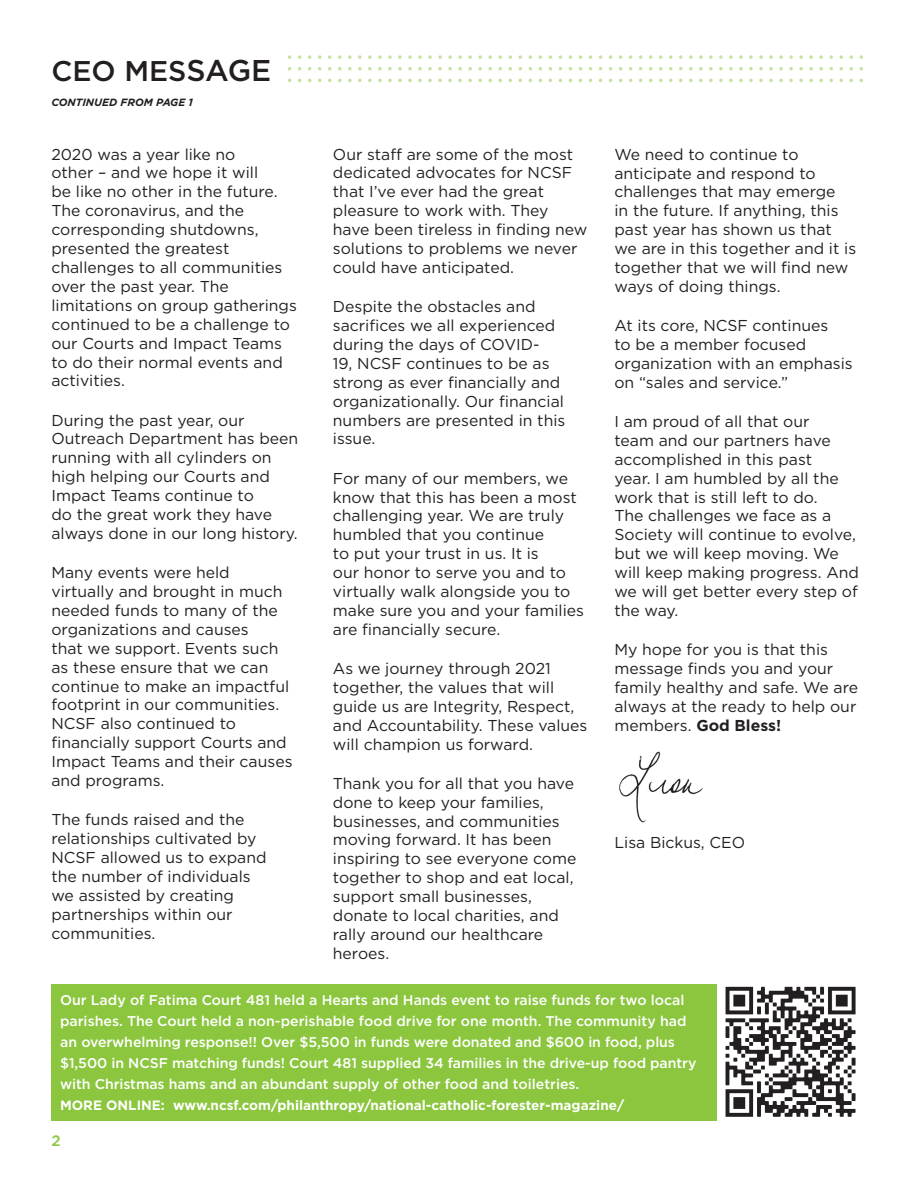
<style>
.page{position:relative;width:918px;height:1186px;background:#fff}
.page>*{position:absolute;margin:0;border:0;box-sizing:border-box;transform-origin:0 0}
.t1{font:500 28.5px "Gotham";color:#231f20}
.t2{font:15.75px/18.9px "Gotham";color:#231f20}
.t3{font:500 15px "Gotham";color:#8bc63e}
.t4{font:500 14.1px/21px "Gotham";letter-spacing:-.005em;color:#fff}
.t5{font:700 13.5px "Gotham";color:#fff}
.t6{font:italic 700 10.5px "Gotham";color:#231f20}
.s1{font-size:30px}
.s2{font-weight:700}
</style>
<div class="page">
<svg style="left:689px;top:55px;width:3px;height:4px"></svg>
<svg style="left:659px;top:55px;width:3px;height:4px"></svg>
<svg style="left:649px;top:55px;width:3px;height:4px"></svg>
<svg style="left:679px;top:55px;width:3px;height:4px"></svg>
<svg style="left:669px;top:55px;width:3px;height:4px"></svg>
<svg style="left:619px;top:55px;width:3px;height:4px"></svg>
<svg style="left:608px;top:55px;width:4px;height:4px"></svg>
<svg style="left:639px;top:55px;width:3px;height:4px"></svg>
<svg style="left:629px;top:55px;width:3px;height:4px"></svg>
<svg style="left:578px;top:55px;width:4px;height:4px"></svg>
<svg style="left:568px;top:55px;width:4px;height:4px"></svg>
<svg style="left:598px;top:55px;width:4px;height:4px"></svg>
<svg style="left:588px;top:55px;width:4px;height:4px"></svg>
<svg style="left:538px;top:55px;width:4px;height:4px"></svg>
<svg style="left:528px;top:55px;width:4px;height:4px"></svg>
<svg style="left:558px;top:55px;width:4px;height:4px"></svg>
<svg style="left:548px;top:55px;width:4px;height:4px"></svg>
<svg style="left:498px;top:55px;width:4px;height:4px"></svg>
<svg style="left:488px;top:55px;width:4px;height:4px"></svg>
<svg style="left:518px;top:55px;width:4px;height:4px"></svg>
<svg style="left:508px;top:55px;width:4px;height:4px"></svg>
<svg style="left:498px;top:79px;width:4px;height:3px"></svg>
<svg style="left:488px;top:79px;width:4px;height:3px"></svg>
<svg style="left:478px;top:55px;width:4px;height:4px"></svg>
<svg style="left:478px;top:79px;width:4px;height:3px"></svg>
<svg style="left:338px;top:55px;width:3px;height:4px"></svg>
<svg style="left:328px;top:55px;width:3px;height:4px"></svg>
<svg style="left:348px;top:55px;width:3px;height:4px"></svg>
<svg style="left:298px;top:55px;width:3px;height:4px"></svg>
<svg style="left:288px;top:55px;width:3px;height:4px"></svg>
<svg style="left:318px;top:55px;width:3px;height:4px"></svg>
<svg style="left:308px;top:55px;width:3px;height:4px"></svg>
<img style="left:619px;top:751px;width:84px;height:72px">
<div style="left:51px;top:985px;width:666px;height:136px;background:#8bc63e"></div>
<img style="left:725px;top:986px;width:131px;height:131px">
<h1 class="t1" style="left:51px;top:53px;width:221px">CEO MES<span class="s1">SAGE</span></h1>
<p class="t6" style="left:51px;top:95px;width:143px">CONTINUED FROM PAGE 1</p>
<p class="t2" style="left:51px;top:144px;width:247px">2020 was a year like no<br>other – and we hope it will<br>be like no other in the future.<br>The coronavirus, and the corresponding shutdowns, presented the greatest challenges to all communities over the past year. The limitations on group gatherings continued to be a challenge to our Courts and Impact Teams to do their normal events and activities.</p>
<p class="t2" style="left:51px;top:410px;width:248px">During the past year, our<br>Outreach Department has been running with all cylinders on high helping our Courts and<br>Impact Teams continue to<br>do the great work they have always done in our long history.</p>
<p class="t2" style="left:51px;top:563px;width:242px">Many events were held virtually and brought in much needed funds to many of the organizations and causes<br>that we support. Events such as these ensure that we can continue to make an impactful footprint in our communities.<br>NCSF also continued to financially support Courts and<br>Impact Teams and their causes and programs.</p>
<p class="t2" style="left:51px;top:810px;width:216px">The funds raised and the relationships cultivated by<br>NCSF allowed us to expand the number of individuals we assisted by creating partnerships within our communities.</p>
<p class="t2" style="left:333px;top:144px;width:256px">Our staff are some of the most dedicated advocates for NCSF that I’ve ever had the great pleasure to work with. They have been tireless in finding new solutions to problems we never could have anticipated.</p>
<p class="t2" style="left:333px;top:297px;width:234px">Despite the obstacles and sacrifices we all experienced during the days of COVID-<br>19, NCSF continues to be as strong as ever financially and organizationally. Our financial numbers are presented in this issue.</p>
<p class="t2" style="left:333px;top:468px;width:252px">For many of our members, we know that this has been a most challenging year. We are truly humbled that you continue<br>to put your trust in us. It is<br>our honor to serve you and to virtually walk alongside you to make sure you and your families are financially secure.</p>
<p class="t2" style="left:333px;top:659px;width:256px">As we journey through 2021 together, the values that will guide us are Integrity, Respect, and Accountability. These values will champion us forward.</p>
<p class="t2" style="left:333px;top:773px;width:245px">Thank you for all that you have done to keep your families, businesses, and communities moving forward. It has been inspiring to see everyone come together to shop and eat local, support small businesses, donate to local charities, and rally around our healthcare heroes.</p>
<p class="t2" style="left:614px;top:144px;width:243px">We need to continue to anticipate and respond to challenges that may emerge<br>in the future. If anything, this past year has shown us that we are in this together and it is together that we will find new ways of doing things.</p>
<p class="t2" style="left:614px;top:316px;width:239px">At its core, NCSF continues<br>to be a member focused organization with an emphasis on “sales and service.”</p>
<p class="t2" style="left:614px;top:412px;width:246px">I am proud of all that our<br>team and our partners have accomplished in this past<br>year. I am humbled by all the work that is still left to do.<br>The challenges we face as a<br>Society will continue to evolve, but we will keep moving. We will keep making progress. And we will get better every step of the way.</p>
<p class="t2" style="left:614px;top:640px;width:245px">My hope for you is that this message finds you and your family healthy and safe. We are always at the ready to help our members. <span class="s2">God Bless!</span></p>
<p class="t2" style="left:614px;top:833px;width:132px">Lisa Bickus, CEO</p>
<p class="t4" style="left:60px;top:989px;width:637px">Our Lady of Fatima Court 481 held a Hearts and Hands event to raise funds for two local parishes. The Court held a non-perishable food drive for one month. The community had an overwhelming response!! Over $5,500 in funds were donated and $600 in food, plus $1,500 in NCSF matching funds! Court 481 supplied 34 families in the drive-up food pantry with Christmas hams and an abundant supply of other food and toiletries.</p>
<p class="t5" style="left:60px;top:1096px;width:565px">MORE ONLINE: www.ncsf.com/philanthropy/national-catholic-forester-magazine/</p>
<p class="t3" style="left:51px;top:1131px;width:11px">2</p>
</div>
